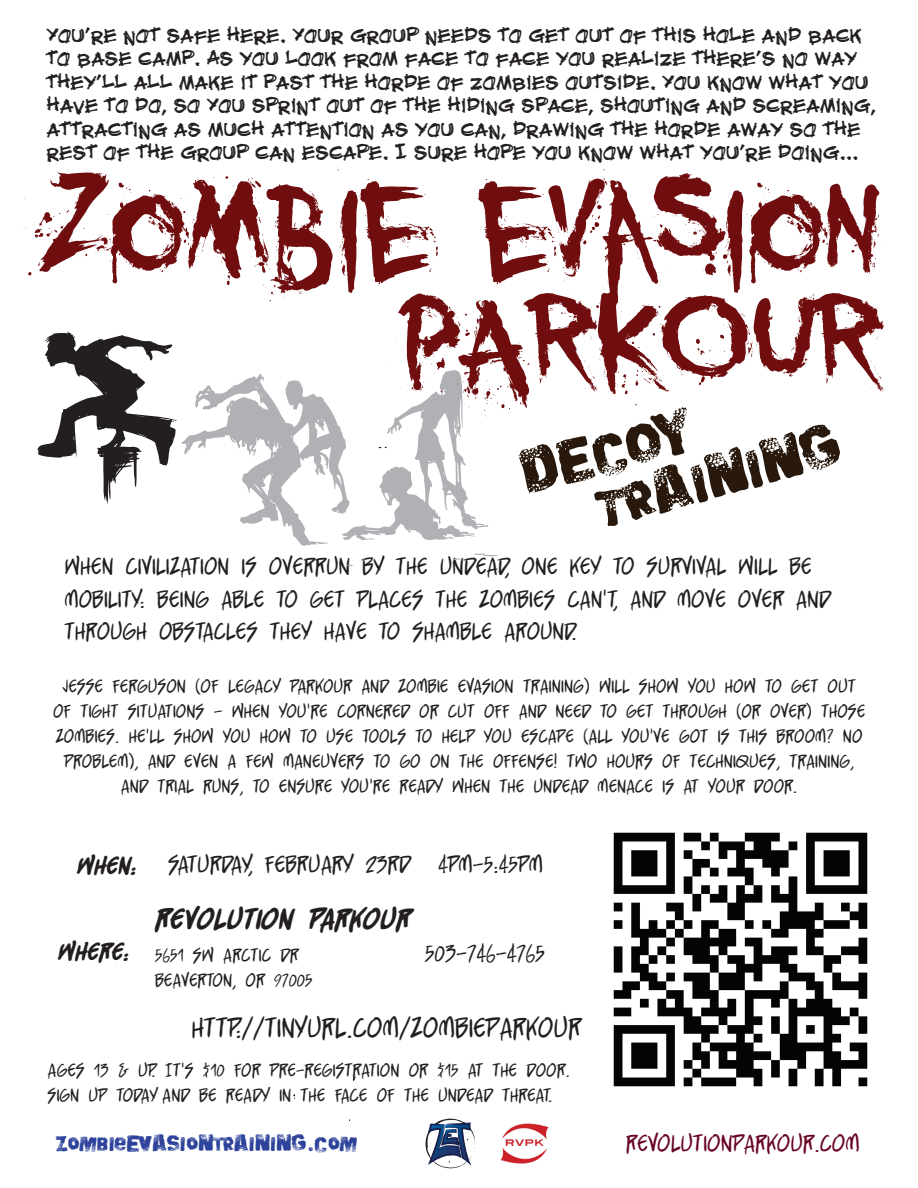
<style>
.page{position:relative;width:918px;height:1188px;background:#fff}
.page>*{position:absolute;margin:0;border:0;box-sizing:border-box;transform-origin:0 0}
.t1{font:187.5px "You Murderer BB";color:#700d0f}
.t2{font:72px/54px "Big Bloke BB";color:#28190c}
.t3{font:31.5px "Straight Jacket BB";color:#231f20}
.t4{font:700 31.5px "Straight Jacket BB";color:#231f20}
.t5{font:27px/32.4px "Straight Jacket BB";color:#231f20}
.t6{font:27px "Big Bloke BB";color:#2d429b}
.t7{font:27px "Straight Jacket BB";color:#680623}
.t8{font:700 27px "Straight Jacket BB";color:#231f20}
.t9{font:21px/25.2px "Straight Jacket BB";color:#231f20}
.t10{font:19.5px/23.4px "Mouth Breather BB";color:#231f20}
</style>
<div class="page">
<svg style="left:352px;top:1076px;width:4px;height:5px"></svg>
<svg style="left:425px;top:1119px;width:50px;height:49px"></svg>
<img style="left:613px;top:832px;width:255px;height:255px">
<img style="left:501px;top:1123px;width:48px;height:40px">
<svg style="left:474px;top:553px;width:25px;height:3px"></svg>
<svg style="left:452px;top:558px;width:10px;height:2px"></svg>
<svg style="left:38px;top:332px;width:450px;height:214px"></svg>
<p class="t10" style="left:46px;top:24px;width:831px">YOU’RE NOT SAFE HERE. YOUR GROUP NEEDS TO GET OUT OF THIS HOLE AND BACK TO BASE CAMP. AS YOU LOOK FROM FACE TO FACE YOU REALIZE THERE’S NO WAY THEY’LL ALL MAKE IT PAST THE HORDE OF ZOMBIES OUTSIDE. YOU KNOW WHAT YOU HAVE TO DO, SO YOU SPRINT OUT OF THE HIDING SPACE, SHOUTING AND SCREAMING, ATTRACTING AS MUCH ATTENTION AS YOU CAN, DRAWING THE HORDE AWAY SO THE REST OF THE GROUP CAN ESCAPE. I SURE HOPE YOU KNOW WHAT YOU’RE DOING...</p>
<h1 class="t1" style="left:43px;top:151px;width:840px">zombie evasion</h1>
<h1 class="t1" style="left:399px;top:271px;width:483px">pARKOUR</h1>
<h2 class="t2" style="left:577px;top:431px;width:251px;text-indent:-62px;rotate:-15deg">dECoy<br>TRAINING</h2>
<p class="t5" style="left:65px;top:552px;width:768px">WHEN CIVILIZATION IS OVERRUN BY THE UNDEAD, ONE KEY TO SURVIVAL WILL BE<br>MOBILITY: BEING ABLE TO GET PLACES THE ZOMBIES CAN'T, AND MOVE OVER AND<br>THROUGH OBSTACLES THEY HAVE TO SHAMBLE AROUND.</p>
<p class="t9" style="left:53px;top:674px;width:814px;text-align:center">JESSE FERGUSON (OF LEGACY PARKOUR AND ZOMBIE EVASION TRAINING) WILL SHOW YOU HOW TO GET OUT OF TIGHT SITUATIONS - WHEN YOU'RE CORNERED OR CUT OFF AND NEED TO GET THROUGH (OR OVER) THOSE ZOMBIES. HE'LL SHOW YOU HOW TO USE TOOLS TO HELP YOU ESCAPE (ALL YOU'VE GOT IS THIS BROOM? NO PROBLEM), AND EVEN A FEW MANEUVERS TO GO ON THE OFFENSE! TWO HOURS OF TECHNIQUES, TRAINING, AND TRIAL RUNS, TO ENSURE YOU'RE READY WHEN THE UNDEAD MENACE IS AT YOUR DOOR.</p>
<p class="t8" style="left:77px;top:853px;width:61px">WHEN:</p>
<p class="t8" style="left:58px;top:938px;width:73px">WHERE:</p>
<p class="t5" style="left:168px;top:849px;width:376px">SATURDAY, FEBRUARY 23RD 4PM-5:45PM</p>
<h3 class="t4" style="left:155px;top:903px;width:257px">REVOLUTION PARKOUR</h3>
<p class="t9" style="left:155px;top:943px;width:145px">5651 SW ARCTIC DR</p>
<p class="t5" style="left:425px;top:938px;width:121px">503-746-4765</p>
<p class="t9" style="left:155px;top:969px;width:159px">BEAVERTON, OR 97005</p>
<h3 class="t3" style="left:192px;top:1013px;width:391px">HTTP://TINYURL.COM/ZOMBIEPARKOUR</h3>
<p class="t9" style="left:48px;top:1058px;width:524px">AGES 13 &amp; UP. IT'S $10 FOR PRE-REGISTRATION OR $15 AT THE DOOR.<br>SIGN UP TODAY AND BE READY IN THE FACE OF THE UNDEAD THREAT.</p>
<p class="t6" style="left:56px;top:1131px;width:302px">ZOMBIeEVASIONtRAINING.COM</p>
<p class="t7" style="left:626px;top:1131px;width:235px">REVOLUTIONPARKOUR.COM</p>
</div>
